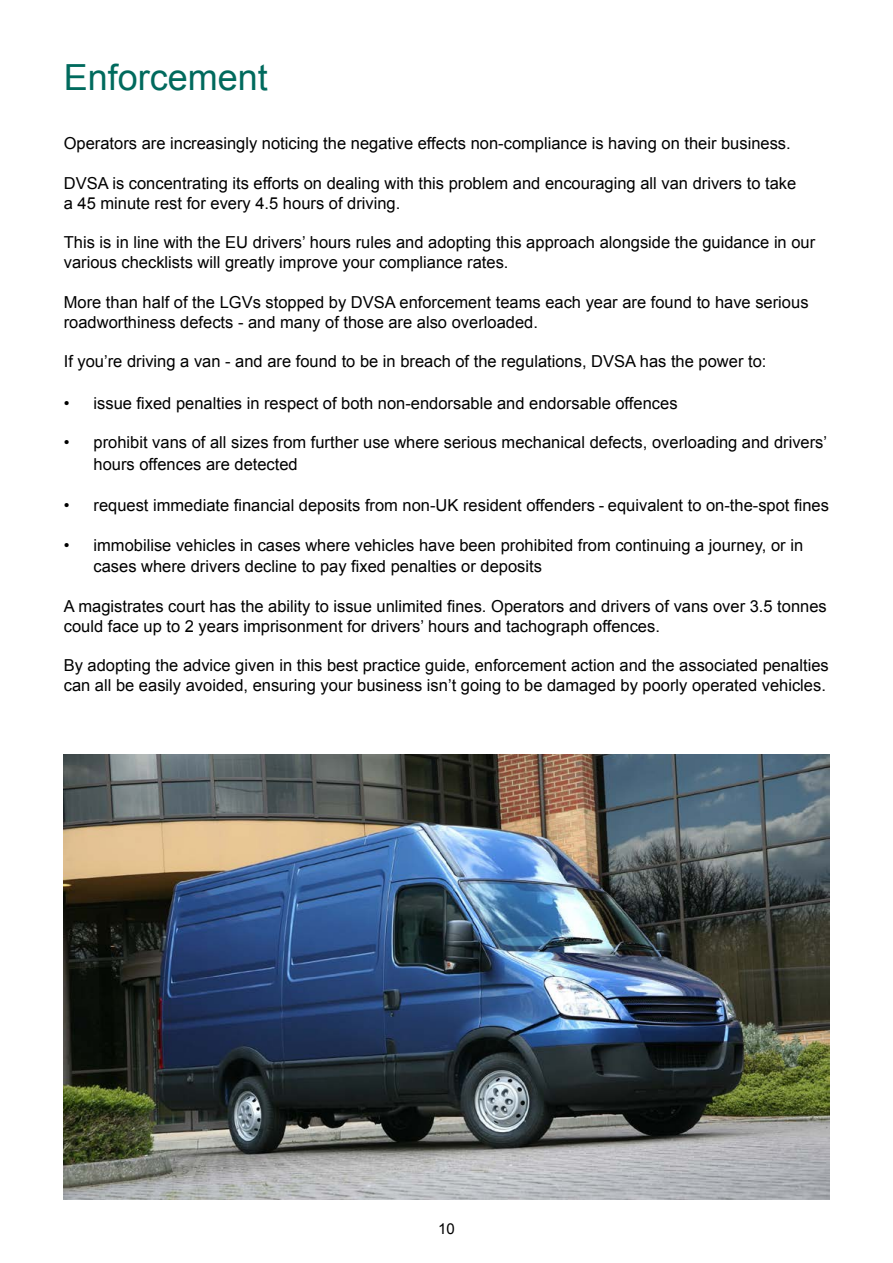
<style>
.page{position:relative;width:893px;height:1263px;background:#fff}
.page>*{position:absolute;margin:0;border:0;box-sizing:border-box;transform-origin:0 0}
.t1{font:36px "Arial";color:#006a5d}
.t2{font:16.5px/19.8px "Arial";color:#000}
.t3{font:15px "Arial";color:#000}
</style>
<div class="page">
<img style="left:64px;top:755px;width:765px;height:444px">
<h1 class="t1" style="left:64px;top:54px;width:206px">Enforcement</h1>
<p class="t2" style="left:64px;top:134px;width:728px">Operators are increasingly noticing the negative effects non-compliance is having on their business.</p>
<p class="t2" style="left:64px;top:173px;width:734px">DVSA is concentrating its efforts on dealing with this problem and encouraging all van drivers to take a 45 minute rest for every 4.5 hours of driving.</p>
<p class="t2" style="left:64px;top:233px;width:753px">This is in line with the EU drivers’ hours rules and adopting this approach alongside the guidance in our various checklists will greatly improve your compliance rates.</p>
<p class="t2" style="left:64px;top:292px;width:746px">More than half of the LGVs stopped by DVSA enforcement teams each year are found to have serious roadworthiness defects - and many of those are also overloaded.</p>
<p class="t2" style="left:64px;top:352px;width:704px">If you’re driving a van - and are found to be in breach of the regulations, DVSA has the power to:</p>
<p class="t2" style="left:64px;top:393px;width:615px">• issue fixed penalties in respect of both non-endorsable and endorsable offences</p>
<p class="t2" style="left:94px;top:432px;width:735px;line-height:21.6px;text-indent:-30px">• prohibit vans of all sizes from further use where serious mechanical defects, overloading and drivers’ hours offences are detected</p>
<p class="t2" style="left:64px;top:496px;width:767px">• request immediate financial deposits from non-UK resident offenders - equivalent to on-the-spot fines</p>
<p class="t2" style="left:94px;top:534px;width:711px;line-height:21.6px;text-indent:-30px">• immobilise vehicles in cases where vehicles have been prohibited from continuing a journey, or in cases where drivers decline to pay fixed penalties or deposits</p>
<p class="t2" style="left:64px;top:596px;width:765px">A magistrates court has the ability to issue unlimited fines. Operators and drivers of vans over 3.5 tonnes could face up to 2 years imprisonment for drivers’ hours and tachograph offences.</p>
<p class="t2" style="left:64px;top:656px;width:766px">By adopting the advice given in this best practice guide, enforcement action and the associated penalties can all be easily avoided, ensuring your business isn’t going to be damaged by poorly operated vehicles.</p>
<p class="t3" style="left:438px;top:1218px;width:18px">10</p>
</div>
